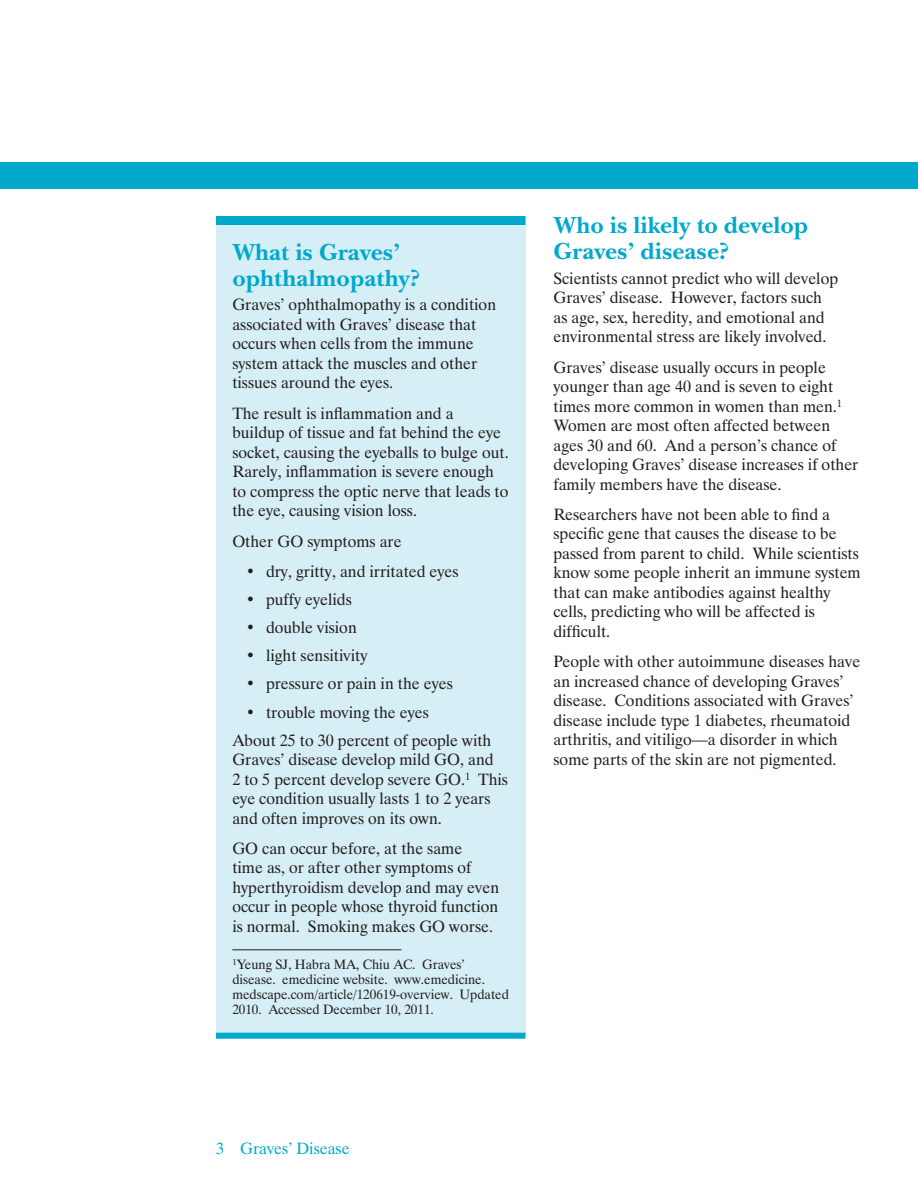
<style>
.page{position:relative;width:918px;height:1188px;background:#fff}
.page>*{position:absolute;margin:0;border:0;box-sizing:border-box;transform-origin:0 0}
.t1{font:700 24px/25.5px "New Baskerville ITC";color:#00a9cc}
.t2{font:16.35px/19.5px "Dutch 801 BT";color:#231f20}
.t3{font:16.35px "Dutch 801 BT";color:#00a9cc}
.t4{font:13.5px/15px "Dutch 801 BT";color:#231f20}
</style>
<div class="page">
<div style="left:216px;top:218px;width:310px;height:819px;background:#d6eef5"></div>
<hr style="left:232px;top:949px;width:169px;height:1px;background:#231f20">
<div style="left:216px;top:216px;width:309px;height:9px;background:#00a9cc"></div>
<div style="left:216px;top:1033px;width:310px;height:6px;background:#00a9cc"></div>
<div style="left:0;top:162px;width:918px;height:27px;background:#00a9cc"></div>
<h2 class="t1" style="left:232px;top:240px;width:189px">What is Graves’ ophthalmopathy?</h2>
<p class="t2" style="left:232px;top:295px;width:265px">Graves’ ophthalmopathy is a condition associated with Graves’ disease that occurs when cells from the immune system attack the muscles and other tissues around the eyes.</p>
<p class="t2" style="left:232px;top:403px;width:278px">The result is inflammation and a buildup of tissue and fat behind the eye socket, causing the eyeballs to bulge out.<br>Rarely, inflammation is severe enough to compress the optic nerve that leads to the eye, causing vision loss.</p>
<p class="t2" style="left:232px;top:531px;width:171px">Other GO symptoms are</p>
<p class="t2" style="left:246px;top:561px;width:214px">• dry, gritty, and irritated eyes</p>
<p class="t2" style="left:246px;top:589px;width:108px">• puffy eyelids</p>
<p class="t2" style="left:246px;top:618px;width:113px">• double vision</p>
<p class="t2" style="left:246px;top:646px;width:123px">• light sensitivity</p>
<p class="t2" style="left:246px;top:674px;width:209px">• pressure or pain in the eyes</p>
<p class="t2" style="left:246px;top:702px;width:185px">• trouble moving the eyes</p>
<p class="t2" style="left:232px;top:730px;width:277px">About 25 to 30 percent of people with Graves’ disease develop mild GO, and<br>2 to 5 percent develop severe GO.<sup>1</sup> This eye condition usually lasts 1 to 2 years and often improves on its own.</p>
<p class="t2" style="left:232px;top:838px;width:268px">GO can occur before, at the same<br>time as, or after other symptoms of hyperthyroidism develop and may even occur in people whose thyroid function is normal. Smoking makes GO worse.</p>
<p class="t4" style="left:232px;top:956px;width:278px"><sup>1</sup>Yeung SJ, Habra MA, Chiu AC. Graves’ disease. emedicine website. www.emedicine. medscape.com/article/120619-overview. Updated 2010. Accessed December 10, 2011.</p>
<h2 class="t1" style="left:554px;top:213px;width:256px">Who is likely to develop<br>Graves’ disease?</h2>
<p class="t2" style="left:554px;top:268px;width:286px">Scientists cannot predict who will develop Graves’ disease. However, factors such as age, sex, heredity, and emotional and environmental stress are likely involved.</p>
<p class="t2" style="left:553px;top:357px;width:306px">Graves’ disease usually occurs in people younger than age 40 and is seven to eight times more common in women than men.<sup>1<br></sup>Women are most often affected between ages 30 and 60. And a person’s chance of developing Graves’ disease increases if other family members have the disease.</p>
<p class="t2" style="left:553px;top:504px;width:309px">Researchers have not been able to find a specific gene that causes the disease to be passed from parent to child. While scientists know some people inherit an immune system that can make antibodies against healthy cells, predicting who will be affected is difficult.</p>
<p class="t2" style="left:553px;top:652px;width:308px">People with other autoimmune diseases have an increased chance of developing Graves’ disease. Conditions associated with Graves’ disease include type 1 diabetes, rheumatoid arthritis, and vitiligo—a disorder in which some parts of the skin are not pigmented.</p>
<p class="t3" style="left:216px;top:1139px;width:135px">3 Graves’ Disease</p>
</div>
